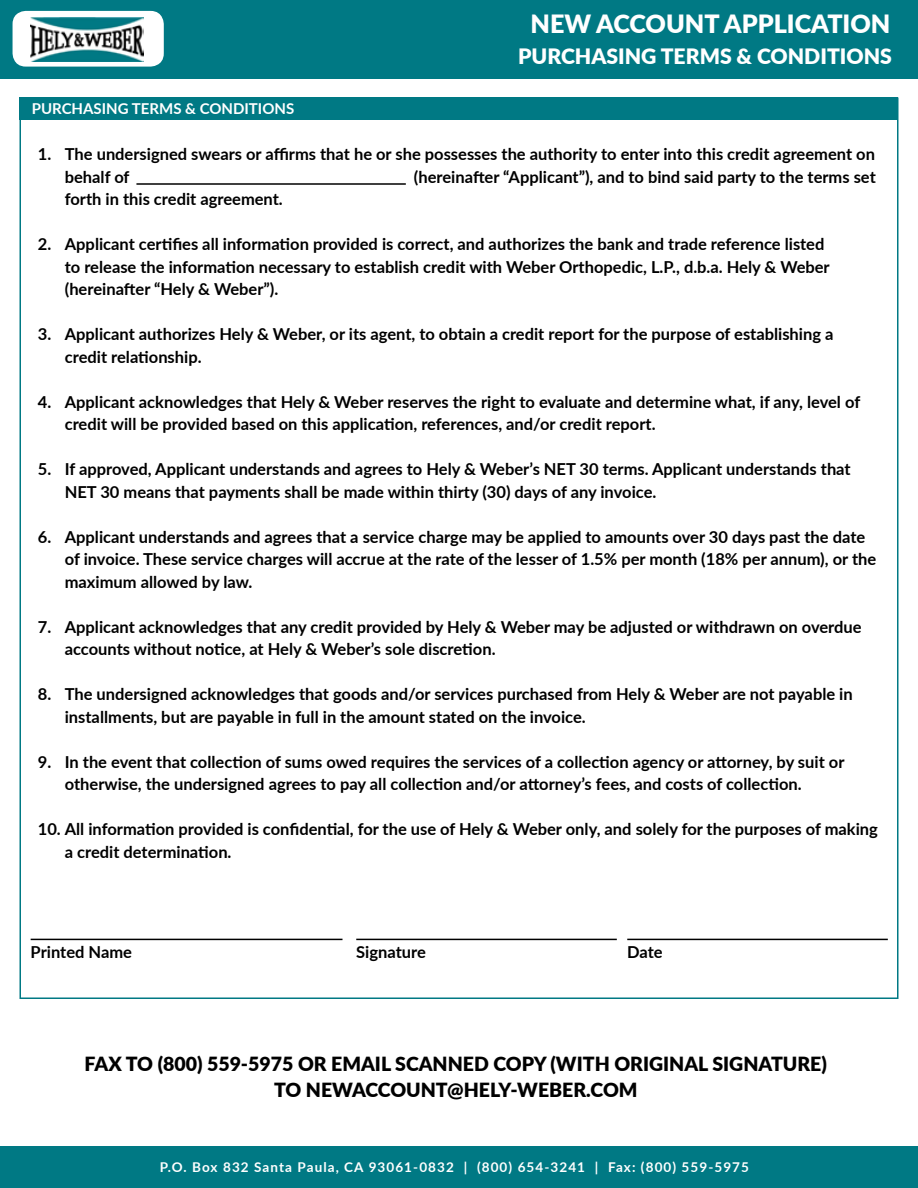
<style>
.page{position:relative;width:918px;height:1188px;background:#fff}
.page>*{position:absolute;margin:0;border:0;box-sizing:border-box;transform-origin:0 0}
.t1{font:900 25.2px "Lato";color:#fff}
.t2{font:900 21.15px "Lato";color:#fff}
.t3{font:900 19.5px/25.5px "Lato";color:#000;text-align:center}
.t4{font:700 16.5px/22.5px "Lato";color:#000}
.t5{font:700 15px "Lato";color:#fff}
.t6{font:700 13.5px "Lato";letter-spacing:.08em;color:#fff}
</style>
<div class="page">
<div style="left:0;top:1146px;width:918px;height:42px;background:#007984"></div>
<div style="left:20px;top:98px;width:878px;height:22px;background:#007984"></div>
<div style="left:0;top:0;width:918px;height:78px;background:#007984"></div>
<div style="left:13px;top:11px;width:151px;height:56px;background:#fff;border-radius:13px"></div>
<img style="left:31px;top:17px;width:113px;height:44px">
<hr style="left:31px;top:939px;width:312px;height:1px;background:#000">
<hr style="left:136px;top:183px;width:270px;height:2px;background:#000">
<hr style="left:356px;top:939px;width:261px;height:1px;background:#000">
<hr style="left:627px;top:939px;width:261px;height:1px;background:#000">
<h1 class="t1" style="left:531px;top:5px;width:361px">NEW ACCOUNT APPLICATION</h1>
<p class="t2" style="left:518px;top:40px;width:375px">PURCHASING TERMS &amp; CONDITIONS</p>
<p class="t5" style="left:32px;top:98px;width:264px">PURCHASING TERMS &amp; CONDITIONS</p>
<p class="t4" style="left:65px;top:142px;width:812px;text-indent:-27px">1. The undersigned swears or affirms that he or she possesses the authority to enter into this credit agreement on behalf of</p>
<p class="t4" style="left:414px;top:165px;width:463px">(hereinafter “Applicant”), and to bind said party to the terms set</p>
<p class="t4" style="left:65px;top:187px;width:220px">forth in this credit agreement.</p>
<p class="t4" style="left:65px;top:232px;width:766px;text-indent:-27px">2. Applicant certifies all information provided is correct, and authorizes the bank and trade reference listed to release the information necessary to establish credit with Weber Orthopedic, L.P., d.b.a. Hely &amp; Weber (hereinafter “Hely &amp; Weber”).</p>
<p class="t4" style="left:65px;top:322px;width:770px;text-indent:-27px">3. Applicant authorizes Hely &amp; Weber, or its agent, to obtain a credit report for the purpose of establishing a credit relationship.</p>
<p class="t4" style="left:65px;top:390px;width:797px;text-indent:-27px">4. Applicant acknowledges that Hely &amp; Weber reserves the right to evaluate and determine what, if any, level of credit will be provided based on this application, references, and/or credit report.</p>
<p class="t4" style="left:65px;top:457px;width:787px;text-indent:-27px">5. If approved, Applicant understands and agrees to Hely &amp; Weber’s NET 30 terms. Applicant understands that<br>NET 30 means that payments shall be made within thirty (30) days of any invoice.</p>
<p class="t4" style="left:65px;top:525px;width:813px;text-indent:-27px">6. Applicant understands and agrees that a service charge may be applied to amounts over 30 days past the date of invoice. These service charges will accrue at the rate of the lesser of 1.5% per month (18% per annum), or the maximum allowed by law.</p>
<p class="t4" style="left:65px;top:615px;width:798px;text-indent:-27px">7. Applicant acknowledges that any credit provided by Hely &amp; Weber may be adjusted or withdrawn on overdue accounts without notice, at Hely &amp; Weber’s sole discretion.</p>
<p class="t4" style="left:65px;top:682px;width:789px;text-indent:-27px">8. The undersigned acknowledges that goods and/or services purchased from Hely &amp; Weber are not payable in installments, but are payable in full in the amount stated on the invoice.</p>
<p class="t4" style="left:65px;top:750px;width:781px;text-indent:-27px">9. In the event that collection of sums owed requires the services of a collection agency or attorney, by suit or otherwise, the undersigned agrees to pay all collection and/or attorney’s fees, and costs of collection.</p>
<p class="t4" style="left:65px;top:817px;width:815px;text-indent:-27px">10. All information provided is confidential, for the use of Hely &amp; Weber only, and solely for the purposes of making a credit determination.</p>
<p class="t4" style="left:31px;top:940px;width:103px">Printed Name</p>
<p class="t4" style="left:356px;top:940px;width:71px">Signature</p>
<p class="t4" style="left:627px;top:940px;width:37px">Date</p>
<p class="t3" style="left:85px;top:1050px;width:744px">FAX TO (800) 559-5975 OR EMAIL SCANNED COPY (WITH ORIGINAL SIGNATURE)<br>TO NEWACCOUNT@HELY-WEBER.COM</p>
<p class="t6" style="left:160px;top:1157px;width:591px">P.O. Box 832 Santa Paula, CA 93061-0832 | (800) 654-3241 | Fax: (800) 559-5975</p>
</div>
